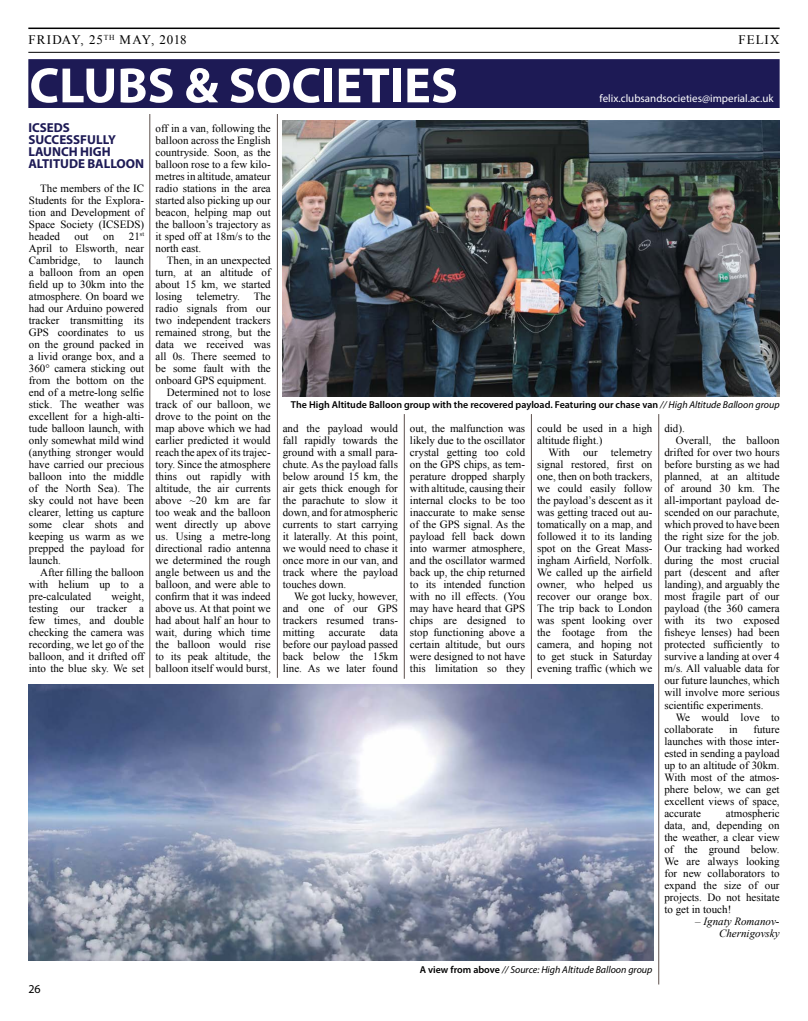
<style>
.page{position:relative;width:808px;height:1021px;background:#fff}
.page>*{position:absolute;margin:0;border:0;box-sizing:border-box;transform-origin:0 0}
.t1{font:700 50px "Myriad Pro";color:#fff}
.t2{font:700 13px/12px "Myriad Pro";color:#1d1a55}
.t3{font:13px "Times New Roman";letter-spacing:.07em;color:#000}
.t4{font:12px "Myriad Pro";color:#000}
.t5{font:11px/12px "Times New Roman";color:#000;text-align:justify}
.t6{font:11px "Myriad Pro";color:#fff}
.t7{font:italic 11px/12px "Times New Roman";color:#000;text-align:right}
.t8{font:600 10px "Myriad Pro";color:#000}
.t9{font:italic 10px "Myriad Pro";color:#000}
.s1{font-weight:400;font-style:italic}
.s2{font-weight:600;font-style:normal}
</style>
<div class="page">
<div style="left:28px;top:59px;width:752px;height:49px;background:#1d1a55;border:2px solid #1d1a55"></div>
<hr style="left:28px;top:52px;width:752px;height:1px;background:#000">
<hr style="left:28px;top:28px;width:752px;height:1px;background:#000">
<hr style="left:150px;top:114px;width:1px;height:563px;background:#5d514d">
<hr style="left:277px;top:114px;width:1px;height:563px;background:#5d514d">
<hr style="left:404px;top:414px;width:1px;height:264px;background:#5d514d">
<hr style="left:531px;top:414px;width:1px;height:264px;background:#5d514d">
<hr style="left:658px;top:414px;width:1px;height:570px;background:#5d514d">
<img style="left:283px;top:120px;width:497px;height:276px">
<img style="left:28px;top:684px;width:626px;height:276px">
<p class="t3" style="left:28px;top:31px;width:160px">FRIDAY, 25<sup>TH</sup> MAY, 2018</p>
<p class="t3" style="left:738px;top:31px;width:43px">FELIX</p>
<h1 class="t1" style="left:29px;top:53px;width:430px">CLUBS &amp; SOCIETIES</h1>
<p class="t6" style="left:600px;top:91px;width:175px">felix.clubsandsocieties@imperial.ac.uk</p>
<p class="t2" style="left:28px;top:121px;width:117px">ICSEDS<br>SUCCESSFULLY<br>LAUNCH HIGH<br>ALTITUDE BALLOON</p>
<p class="t5" style="left:29px;top:182px;width:117px;text-indent:11px">The members of the IC Students for the Explora&shy;tion and Development of Space Society (ICSEDS) headed</p>
<p class="t5" style="left:29px;top:230px;width:117px;text-indent:100px">21<sup>st </sup>April to Elsworth, near Cambridge, to launch a balloon from an open field up to 30km into the atmosphere. On board we had our Arduino powered tracker transmitting its GPS coordinates to us on the ground packed in a livid orange box, and a 360° camera sticking out from the bottom on the end of a metre-long selfie stick. The weather was excellent for a high-alti&shy;tude balloon launch, with only somewhat mild wind (anything stronger would have carried our precious balloon into the middle of the North Sea). The sky could not have been clearer, letting us capture some clear shots and keeping us warm as we prepped the payload for launch.</p>
<p class="t5" style="left:29px;top:566px;width:117px;text-indent:11px">After filling the balloon with helium up to a pre-calculated</p>
<p class="t5" style="left:75px;top:230px;width:16px">out</p>
<p class="t5" style="left:103px;top:230px;width:12px">on</p>
<p class="t5" style="left:29px;top:590px;width:117px;text-indent:83px">weight, testing our tracker a few times, and double checking the camera was recording, we let go of the balloon, and it drifted off into the blue sky. We set</p>
<p class="t5" style="left:156px;top:122px;width:117px">off in a van, following the balloon across the English countryside. Soon, as the balloon rose to a few kilo&shy;metres in altitude, amateur radio stations in the area started also picking up our beacon, helping map out the balloon’s trajectory as it sped off at 18m/s to the north east.</p>
<p class="t5" style="left:156px;top:254px;width:117px;text-indent:11px">Then, in an unexpected turn, at an altitude of about 15 km, we started losing</p>
<p class="t5" style="left:196px;top:290px;width:76px">telemetry. The</p>
<p class="t5" style="left:156px;top:302px;width:117px">radio signals from our</p>
<p class="t5" style="left:156px;top:314px;width:117px">two independent trackers</p>
<p class="t5" style="left:156px;top:326px;width:117px">remained strong, but the</p>
<p class="t5" style="left:156px;top:338px;width:117px">data we received was</p>
<p class="t5" style="left:156px;top:350px;width:117px">all 0s. There seemed to</p>
<p class="t5" style="left:156px;top:362px;width:117px">be some fault with the</p>
<p class="t5" style="left:156px;top:374px;width:112px">onboard GPS equipment.</p>
<p class="t5" style="left:167px;top:386px;width:105px">Determined not to lose</p>
<p class="t5" style="left:156px;top:398px;width:117px">track of our balloon, we</p>
<p class="t5" style="left:156px;top:410px;width:117px">drove to the point on the</p>
<p class="t5" style="left:156px;top:422px;width:117px">map above which we had</p>
<p class="t5" style="left:156px;top:434px;width:117px">earlier predicted it would</p>
<p class="t5" style="left:156px;top:446px;width:117px">reach the apex of its trajec-</p>
<p class="t5" style="left:156px;top:458px;width:117px">tory. Since the atmosphere</p>
<p class="t5" style="left:156px;top:470px;width:117px">thins out rapidly with</p>
<p class="t5" style="left:156px;top:482px;width:117px">altitude, the air currents</p>
<p class="t5" style="left:156px;top:494px;width:117px">above ~20 km are far</p>
<p class="t5" style="left:156px;top:506px;width:117px">too weak and the balloon</p>
<p class="t5" style="left:156px;top:518px;width:117px">went directly up above</p>
<p class="t5" style="left:156px;top:530px;width:117px">us. Using a metre-long</p>
<p class="t5" style="left:156px;top:542px;width:117px">directional radio antenna</p>
<p class="t5" style="left:156px;top:554px;width:117px">we determined the rough</p>
<p class="t5" style="left:156px;top:566px;width:117px">angle between us and the</p>
<p class="t5" style="left:156px;top:578px;width:117px">balloon, and were able to</p>
<p class="t5" style="left:156px;top:590px;width:117px">confirm that it was indeed</p>
<p class="t5" style="left:156px;top:602px;width:117px">above us. At that point we</p>
<p class="t5" style="left:156px;top:614px;width:117px">had about half an hour to</p>
<p class="t5" style="left:156px;top:626px;width:117px">wait, during which time</p>
<p class="t5" style="left:156px;top:638px;width:117px">the balloon would rise</p>
<p class="t5" style="left:156px;top:650px;width:117px">to its peak altitude, the</p>
<p class="t5" style="left:156px;top:662px;width:117px">balloon itself would burst,</p>
<p class="t4" style="left:28px;top:981px;width:14px">26</p>
<p class="t8" style="left:291px;top:398px;width:490px">The High Altitude Balloon group with the recovered payload. Featuring our chase van <span class="s1">// High Altitude Balloon group</span></p>
<p class="t5" style="left:283px;top:422px;width:117px">and the payload would fall rapidly towards the ground with a small para&shy;chute. As the payload falls below around 15 km, the air gets thick enough for the parachute to slow it down, and for atmospheric currents to start carrying it laterally. At this point, we would need to chase it once more in our van, and track where the payload touches down.</p>
<p class="t5" style="left:283px;top:590px;width:117px;text-indent:11px">We got lucky, however, and one of our GPS trackers resumed trans&shy;mitting</p>
<p class="t5" style="left:283px;top:626px;width:117px;text-indent:97px">data before our payload passed back below the 15km line. As we later found</p>
<p class="t5" style="left:329px;top:626px;width:38px">accurate</p>
<p class="t5" style="left:410px;top:422px;width:117px">out, the malfunction was likely due to the oscillator crystal getting too cold on the GPS chips, as tem&shy;perature dropped sharply with altitude, causing their internal clocks to be too inaccurate to make sense of the GPS signal. As the payload fell back down into warmer atmosphere, and the oscillator warmed back up, the chip returned to its intended function with no ill effects. (You may have heard that GPS chips are designed to stop functioning above a certain altitude, but ours were designed to not have this limitation so they</p>
<p class="t5" style="left:537px;top:422px;width:117px">could be used in a high altitude flight.)</p>
<p class="t5" style="left:537px;top:446px;width:117px;text-indent:11px">With our telemetry signal restored, first on one, then on both trackers, we could easily follow the payload’s descent as it was getting traced out au&shy;tomatically on a map, and followed it to its landing spot on the Great Mass&shy;ingham Airfield, Norfolk.<br>We called up the airfield owner, who helped us recover our orange box.<br>The trip back to London was spent looking over the footage from the camera, and hoping not to get stuck in Saturday evening traffic (which we</p>
<p class="t9" style="left:420px;top:962px;width:234px"><span class="s2">A view from above</span> // Source: High Altitude Balloon group</p>
<p class="t5" style="left:664px;top:422px;width:22px">did).</p>
<p class="t5" style="left:676px;top:434px;width:105px">Overall, the balloon</p>
<p class="t5" style="left:664px;top:446px;width:117px">drifted for over two hours</p>
<p class="t5" style="left:664px;top:458px;width:117px">before bursting as we had</p>
<p class="t5" style="left:664px;top:470px;width:117px">planned, at an altitude</p>
<p class="t5" style="left:664px;top:482px;width:117px">of around 30 km. The</p>
<p class="t5" style="left:664px;top:494px;width:117px">all-important payload de-</p>
<p class="t5" style="left:664px;top:506px;width:117px">scended on our parachute,</p>
<p class="t5" style="left:664px;top:518px;width:117px">which proved to have been</p>
<p class="t5" style="left:664px;top:530px;width:117px">the right size for the job.</p>
<p class="t5" style="left:664px;top:542px;width:117px">Our tracking had worked</p>
<p class="t5" style="left:664px;top:554px;width:117px">during the most crucial</p>
<p class="t5" style="left:664px;top:566px;width:117px">part (descent and after</p>
<p class="t5" style="left:664px;top:578px;width:117px">landing), and arguably the</p>
<p class="t5" style="left:664px;top:590px;width:117px">most fragile part of our</p>
<p class="t5" style="left:664px;top:602px;width:117px">payload (the 360 camera</p>
<p class="t5" style="left:664px;top:614px;width:117px">with its two exposed</p>
<p class="t5" style="left:664px;top:626px;width:117px">fisheye lenses) had been</p>
<p class="t5" style="left:664px;top:638px;width:117px">protected sufficiently to</p>
<p class="t5" style="left:664px;top:650px;width:117px">survive a landing at over 4</p>
<p class="t5" style="left:664px;top:662px;width:117px">m/s. All valuable data for</p>
<p class="t5" style="left:664px;top:674px;width:117px">our future launches, which</p>
<p class="t5" style="left:664px;top:686px;width:117px">will involve more serious</p>
<p class="t5" style="left:664px;top:698px;width:100px">scientific experiments.</p>
<p class="t5" style="left:676px;top:710px;width:105px">We would love to</p>
<p class="t5" style="left:664px;top:722px;width:50px">collaborate</p>
<p class="t5" style="left:729px;top:722px;width:10px">in</p>
<p class="t5" style="left:664px;top:722px;width:117px;text-indent:89px">future launches with those inter&shy;ested in sending a payload up to an altitude of 30km.<br>With most of the atmos&shy;phere below, we can get excellent views of space, accurate</p>
<p class="t5" style="left:664px;top:806px;width:117px;text-indent:61px">atmospheric data, and, depending on the weather, a clear view of the ground below.<br>We are always looking for new collaborators to expand the size of our projects. Do not hesitate to get in touch!</p>
<p class="t7" style="left:695px;top:914px;width:86px">– Ignaty Romanov-<br>Chernigovsky</p>
</div>
